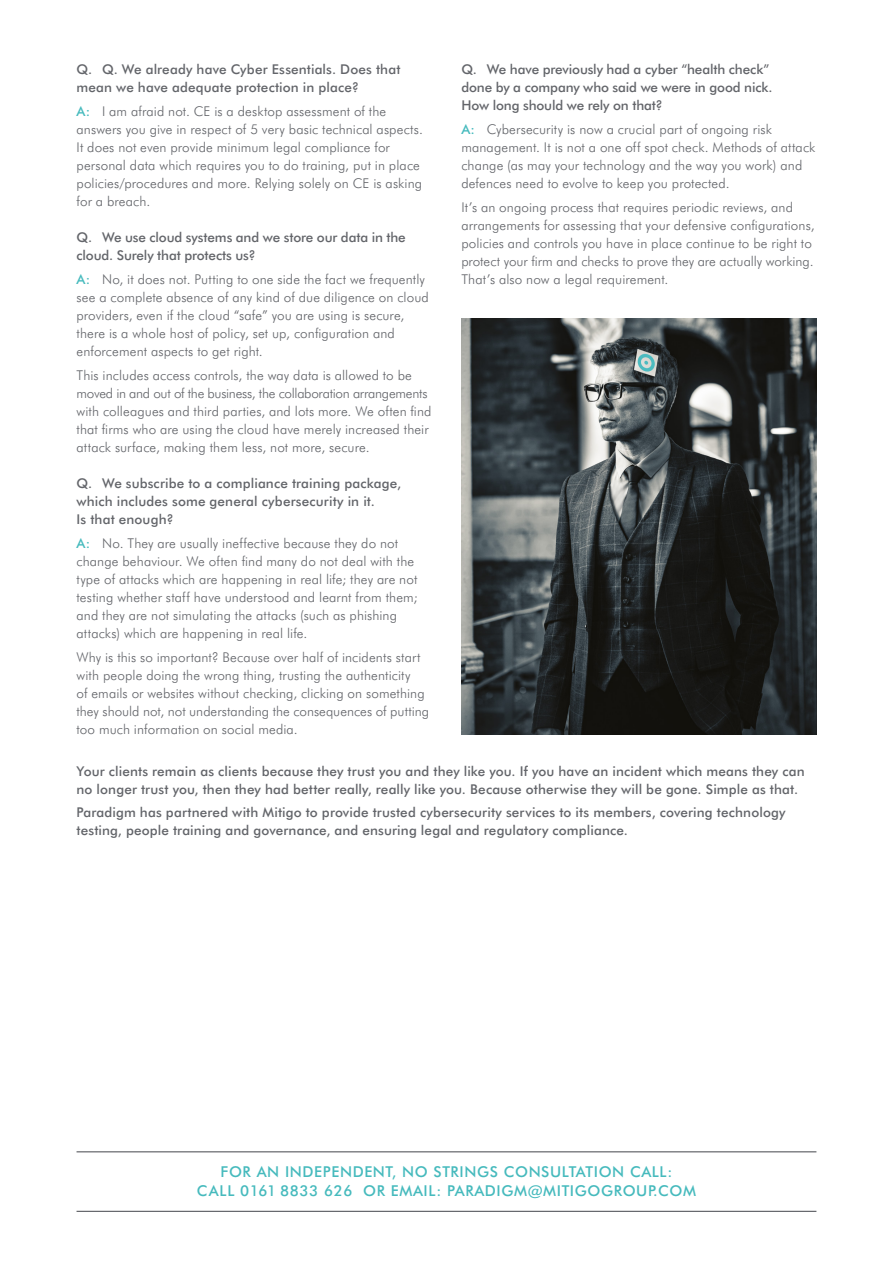
<style>
.page{position:relative;width:893px;height:1263px;background:#fff}
.page>*{position:absolute;margin:0;border:0;box-sizing:border-box;transform-origin:0 0}
.t1{font:500 15px/19.5px "Futura BT";letter-spacing:.04em;color:#46babd;text-align:center}
.t2{font:300 13.5px/18px "Futura BT";letter-spacing:.005em;color:#63656a}
.t3{font:500 13.5px/18px "Futura BT";letter-spacing:.005em;color:#63656a}
.s1{font-weight:500;color:#46babd}
</style>
<div class="page">
<img style="left:461px;top:319px;width:355px;height:415px">
<hr style="left:77px;top:1151px;width:739px;height:1px;background:#63656a">
<hr style="left:77px;top:1211px;width:739px;height:1px;background:#63656a">
<p class="t3" style="left:77px;top:60px;width:325px">Q. Q. We already have Cyber Essentials. Does that mean we have adequate protection in place?</p>
<p class="t2" style="left:77px;top:102px;width:348px"><span class="s1">A:</span> I am afraid not. CE is a desktop assessment of the answers you give in respect of 5 very basic technical aspects.<br>It does not even provide minimum legal compliance for personal data which requires you to do training, put in place policies/procedures and more. Relying solely on CE is asking for a breach.</p>
<p class="t3" style="left:77px;top:228px;width:331px">Q. We use cloud systems and we store our data in the cloud. Surely that protects us?</p>
<p class="t2" style="left:77px;top:270px;width:354px"><span class="s1">A:</span> No, it does not. Putting to one side the fact we frequently see a complete absence of any kind of due diligence on cloud providers, even if the cloud “safe” you are using is secure, there is a whole host of policy, set up, configuration and enforcement aspects to get right.</p>
<p class="t2" style="left:77px;top:366px;width:356px">This includes access controls, the way data is allowed to be moved in and out of the business, the collaboration arrangements with colleagues and third parties, and lots more. We often find that firms who are using the cloud have merely increased their attack surface, making them less, not more, secure.</p>
<p class="t3" style="left:77px;top:474px;width:326px">Q. We subscribe to a compliance training package, which includes some general cybersecurity in it.<br>Is that enough?</p>
<p class="t2" style="left:77px;top:534px;width:343px"><span class="s1">A:</span> No. They are usually ineffective because they do not change behaviour. We often find many do not deal with the type of attacks which are happening in real life; they are not testing whether staff have understood and learnt from them; and they are not simulating the attacks (such as phishing attacks) which are happening in real life.</p>
<p class="t2" style="left:77px;top:648px;width:354px">Why is this so important? Because over half of incidents start with people doing the wrong thing, trusting the authenticity<br>of emails or websites without checking, clicking on something they should not, not understanding the consequences of putting too much information on social media.</p>
<p class="t3" style="left:461px;top:60px;width:313px">Q. We have previously had a cyber “health check” done by a company who said we were in good nick.<br>How long should we rely on that?</p>
<p class="t2" style="left:461px;top:120px;width:356px"><span class="s1">A:</span> Cybersecurity is now a crucial part of ongoing risk management. It is not a one off spot check. Methods of attack change (as may your technology and the way you work) and defences need to evolve to keep you protected.</p>
<p class="t2" style="left:461px;top:198px;width:355px">It’s an ongoing process that requires periodic reviews, and arrangements for assessing that your defensive configurations, policies and controls you have in place continue to be right to protect your firm and checks to prove they are actually working.<br>That’s also now a legal requirement.</p>
<p class="t3" style="left:77px;top:762px;width:730px">Your clients remain as clients because they trust you and they like you. If you have an incident which means they can no longer trust you, then they had better really, really like you. Because otherwise they will be gone. Simple as that.</p>
<p class="t3" style="left:77px;top:803px;width:711px">Paradigm has partnered with Mitigo to provide trusted cybersecurity services to its members, covering technology testing, people training and governance, and ensuring legal and regulatory compliance.</p>
<p class="t1" style="left:197px;top:1161px;width:501px">FOR AN INDEPENDENT, NO STRINGS CONSULTATION CALL:<br>CALL 0161 8833 626 OR EMAIL: PARADIGM@MITIGOGROUP.COM</p>
</div>
